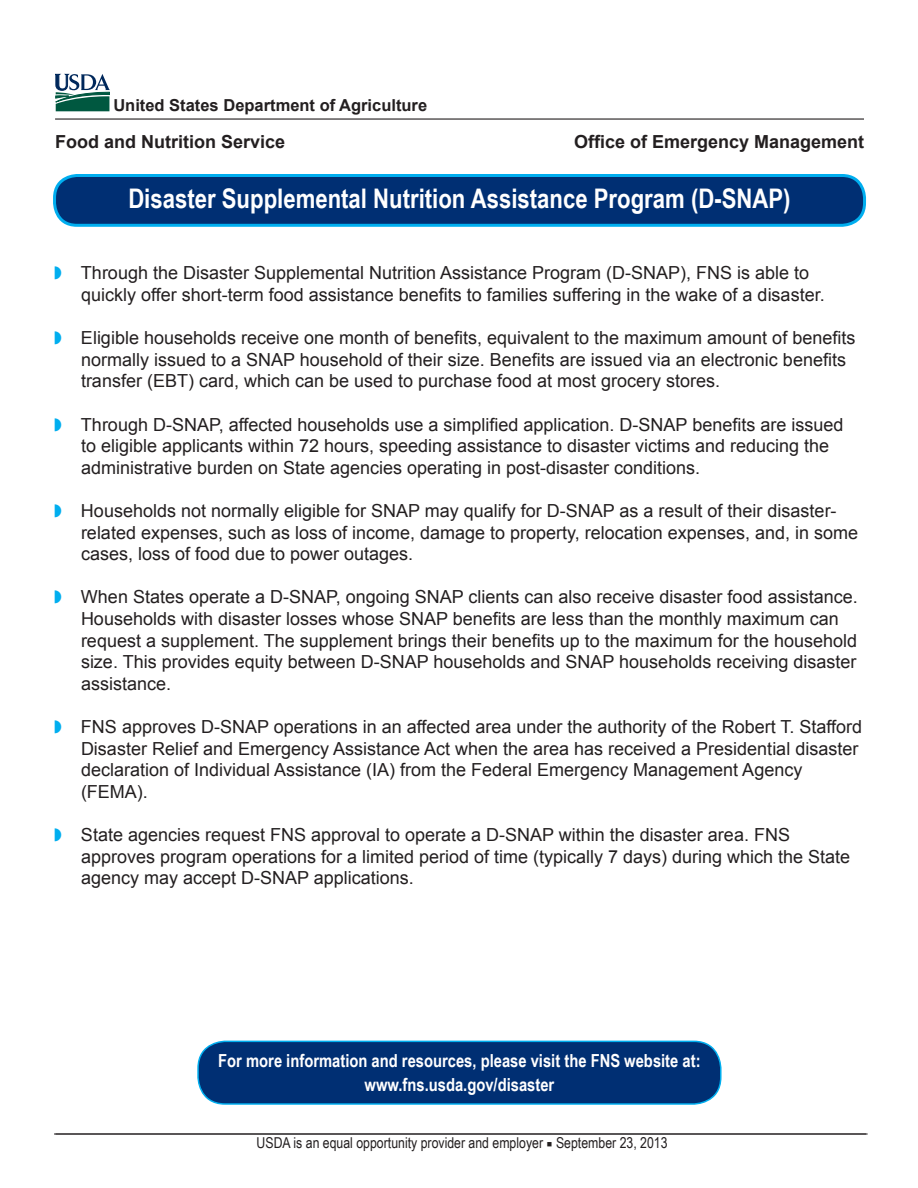
<style>
.page{position:relative;width:918px;height:1188px;background:#fff}
.page>*{position:absolute;margin:0;border:0;box-sizing:border-box;transform-origin:0 0}
.t1{font:700 27px "Arial Narrow";color:#fff}
.t2{font:18px/21.6px "Arial";color:#231f20}
.t3{font:700 18px "Arial Narrow";color:#fff}
.t4{font:700 18px "Arial";color:#231f20}
.t5{font:700 16.5px "Arial";color:#231f20}
.t6{font:15px "Arial Narrow";color:#231f20}
.s1{color:#00aeef}
.s2{font-family:"Minion Pro"}
</style>
<div class="page">
<svg style="left:55px;top:74px;width:55px;height:37px"></svg>
<hr style="left:55px;top:118px;width:809px;height:2px;background:#231f20">
<div style="left:55px;top:176px;width:810px;height:49px;background:#002f73;border-radius:22px"></div>
<div style="left:53px;top:174px;width:813px;height:53px;border:3px solid #00aeef;border-radius:22px"></div>
<hr style="left:54px;top:1134px;width:812px;height:1px;background:#231f20">
<div style="left:198px;top:1041px;width:523px;height:63px;background:#002f73;border-radius:27px"></div>
<div style="left:197px;top:1041px;width:525px;height:64px;border:2px solid #00aeef;border-radius:27px"></div>
<hr style="left:56px;top:1134px;width:812px;height:1px;background:#231f20">
<p class="t5" style="left:113px;top:94px;width:315px">United States Department of Agriculture</p>
<p class="t4" style="left:55px;top:130px;width:232px">Food and Nutrition Service</p>
<p class="t4" style="left:574px;top:130px;width:292px">Office of Emergency Management</p>
<p class="t1" style="left:128px;top:178px;width:664px">Disaster Supplemental Nutrition Assistance Program (D-SNAP)</p>
<p class="t2" style="left:81px;top:262px;width:745px;text-indent:-27px"><span class="s1">◗</span> Through the Disaster Supplemental Nutrition Assistance Program (D-SNAP), FNS is able to quickly offer short-term food assistance benefits to families suffering in the wake of a disaster.</p>
<p class="t2" style="left:81px;top:327px;width:776px;text-indent:-27px"><span class="s1">◗</span> Eligible households receive one month of benefits, equivalent to the maximum amount of benefits normally issued to a SNAP household of their size. Benefits are issued via an electronic benefits transfer (EBT) card, which can be used to purchase food at most grocery stores.</p>
<p class="t2" style="left:81px;top:414px;width:764px;text-indent:-27px"><span class="s1">◗</span> Through D-SNAP, affected households use a simplified application. D-SNAP benefits are issued to eligible applicants within 72 hours, speeding assistance to disaster victims and reducing the administrative burden on State agencies operating in post-disaster conditions.</p>
<p class="t2" style="left:81px;top:500px;width:779px;text-indent:-27px"><span class="s1">◗</span> Households not normally eligible for SNAP may qualify for D-SNAP as a result of their disaster&shy;related expenses, such as loss of income, damage to property, relocation expenses, and, in some cases, loss of food due to power outages.</p>
<p class="t2" style="left:81px;top:586px;width:778px;text-indent:-27px"><span class="s1">◗</span> When States operate a D-SNAP, ongoing SNAP clients can also receive disaster food assistance.<br>Households with disaster losses whose SNAP benefits are less than the monthly maximum can request a supplement. The supplement brings their benefits up to the maximum for the household size. This provides equity between D-SNAP households and SNAP households receiving disaster assistance.</p>
<p class="t2" style="left:81px;top:716px;width:783px;text-indent:-27px"><span class="s1">◗</span> FNS approves D-SNAP operations in an affected area under the authority of the Robert T. Stafford Disaster Relief and Emergency Assistance Act when the area has received a Presidential disaster declaration of Individual Assistance (IA) from the Federal Emergency Management Agency (FEMA).</p>
<p class="t2" style="left:81px;top:824px;width:771px;text-indent:-27px"><span class="s1">◗</span> State agencies request FNS approval to operate a D-SNAP within the disaster area. FNS approves program operations for a limited period of time (typically 7 days) during which the State agency may accept D-SNAP applications.</p>
<p class="t3" style="left:218px;top:1047px;width:484px">For more information and resources, please visit the FNS website at:</p>
<p class="t3" style="left:365px;top:1071px;width:191px">www.fns.usda.gov/disaster</p>
<p class="t6" style="left:257px;top:1131px;width:412px">USDA is an equal opportunity provider and employer <span class="s2">■</span> September 23, 2013</p>
</div>
